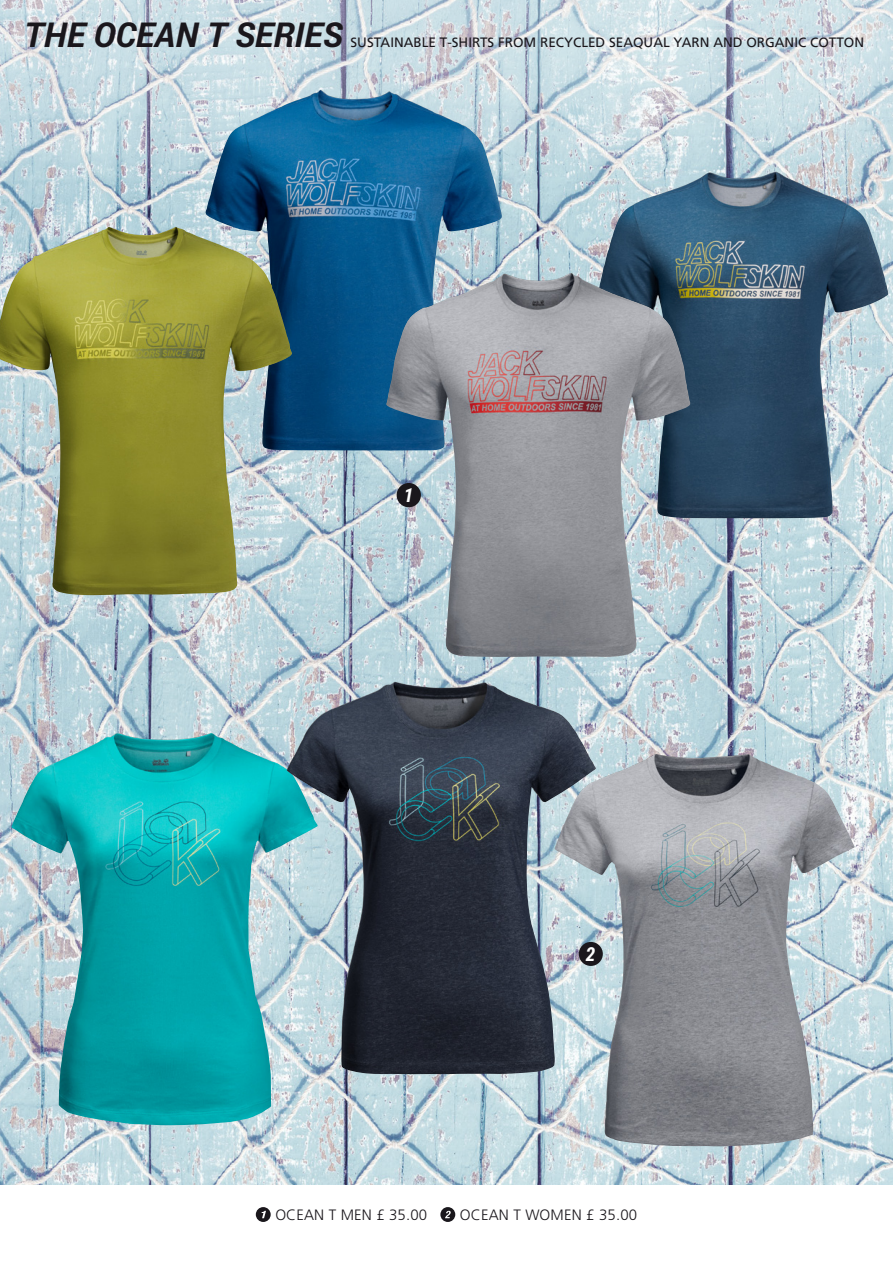
<style>
.page{position:relative;width:893px;height:1263px;background:#fff}
.page>*{position:absolute;margin:0;border:0;box-sizing:border-box;transform-origin:0 0}
.t1{font:italic 700 34.35px "Roboto";color:#1a171c}
.t2{font:italic 700 19.5px "Roboto Condensed";color:#fff}
.t3{font:italic 700 19.2px "Roboto Condensed";color:#fff}
.t4{font:300 15px "Frutiger LT Pro";letter-spacing:.01em;color:#1a171c}
.t5{font:13.5px "Frutiger";color:#1a171c}
</style>
<div class="page">
<img style="left:0;top:187px;width:893px;height:997px">
<svg style="left:0;top:0;width:893px;height:187px;background:#cad9e1"></svg>
<img style="left:206px;top:90px;width:296px;height:361px">
<img style="left:597px;top:171px;width:291px;height:347px">
<img style="left:0;top:226px;width:292px;height:369px">
<img style="left:386px;top:272px;width:305px;height:385px">
<img style="left:11px;top:732px;width:307px;height:393px">
<img style="left:286px;top:682px;width:310px;height:392px">
<img style="left:555px;top:754px;width:300px;height:393px">
<div style="left:256px;top:1207px;width:15px;height:15px;background:#1a171c;border-radius:50%"></div>
<svg style="left:262px;top:1211px;width:4px;height:7px"></svg>
<div style="left:440px;top:1207px;width:15px;height:15px;background:#1a171c;border-radius:50%"></div>
<svg style="left:445px;top:1211px;width:6px;height:7px"></svg>
<div style="left:397px;top:483px;width:24px;height:24px;background:#1a171c;border-radius:50%"></div>
<div style="left:579px;top:942px;width:24px;height:24px;background:#1a171c;border-radius:50%"></div>
<h1 class="t1" style="left:23px;top:11px;width:321px">THE OCEAN T SERIES</h1>
<p class="t5" style="left:351px;top:34px;width:515px">SUSTAINABLE T-SHIRTS FROM RECYCLED SEAQUAL YARN AND ORGANIC COTTON</p>
<h2 class="t2" style="left:404px;top:481px;width:11px">1</h2>
<h3 class="t3" style="left:586px;top:940px;width:11px">2</h3>
<p class="t4" style="left:275px;top:1206px;width:153px">OCEAN T MEN £ 35.00</p>
<p class="t4" style="left:460px;top:1206px;width:91px">OCEAN T WOMEN</p>
<p class="t4" style="left:586px;top:1206px;width:52px">£ 35.00</p>
</div>
